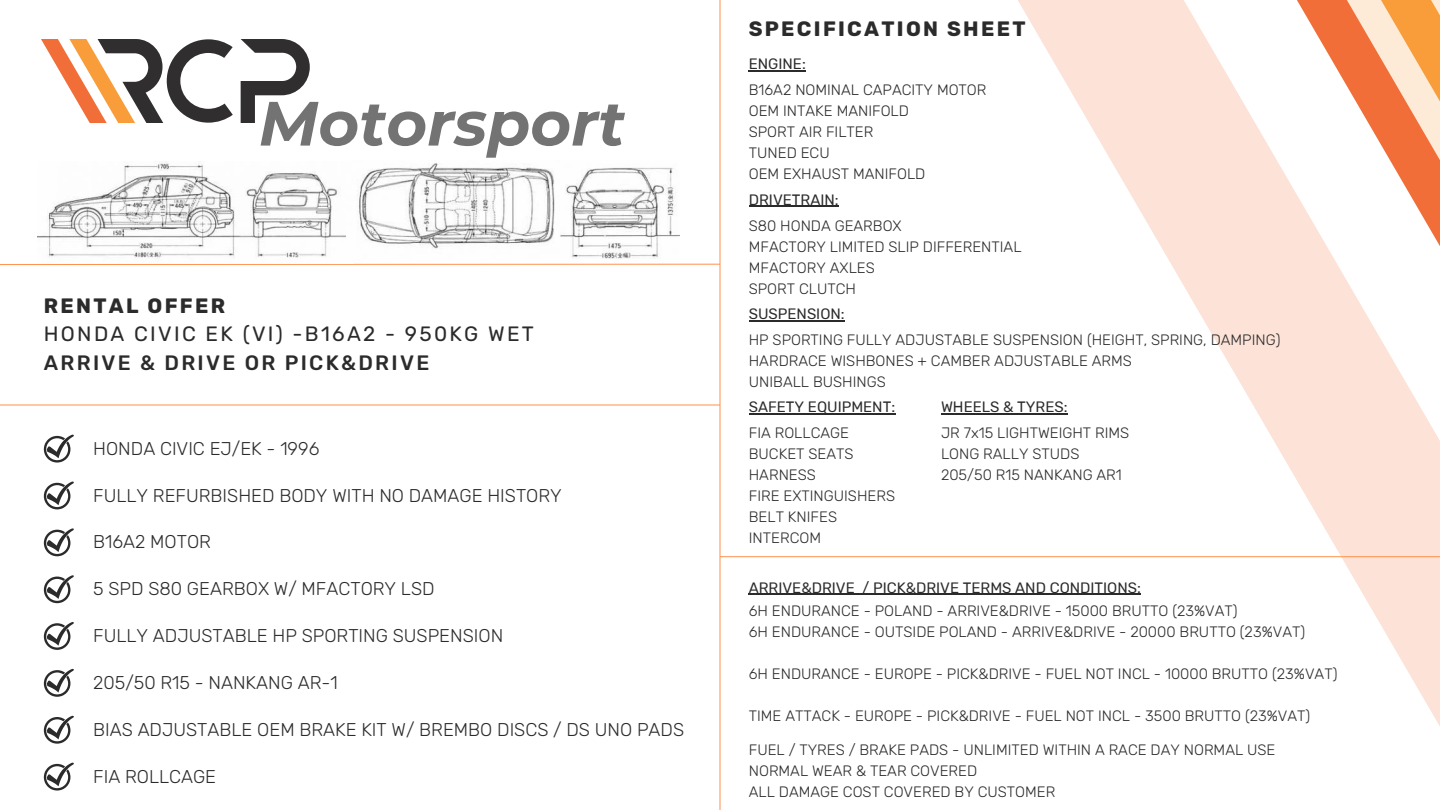
<style>
.page{position:relative;width:1440px;height:810px;background:#fff}
.page>*{position:absolute;margin:0;border:0;box-sizing:border-box;transform-origin:0 0}
.t1{font:italic 700 62.4px "Montserrat";color:#737373}
.t2{font:20.7px/28.5px "Rubik";letter-spacing:.11em;color:#2b2b2b}
.t3{font:700 20.7px "Rubik";letter-spacing:.11em;color:#2b2b2b}
.t4{font:300 18.4px "Rubik";color:#2b2b2b}
.t5{font:300 15px/21px "Rubik";color:#2b2b2b}
.t6{font:15px "Rubik";color:#2b2b2b}
.s1{font-weight:700}
.s2{font-weight:500}
</style>
<div class="page">
<svg style="left:44px;top:435px;width:30px;height:27px"></svg>
<svg style="left:44px;top:482px;width:30px;height:27px"></svg>
<svg style="left:44px;top:528px;width:30px;height:28px"></svg>
<svg style="left:44px;top:575px;width:30px;height:28px"></svg>
<svg style="left:0;top:263px;width:720px;height:2px"></svg>
<hr style="left:720px;top:0;width:1px;height:810px;background:#ff914d">
<svg style="left:41px;top:39px;width:192px;height:84px"></svg>
<svg style="left:241px;top:39px;width:69px;height:84px"></svg>
<img style="left:38px;top:161px;width:308px;height:97px">
<img style="left:359px;top:163px;width:321px;height:96px">
<hr style="left:0;top:405px;width:720px;height:1px;background:#ff914d">
<svg style="left:44px;top:622px;width:30px;height:28px"></svg>
<svg style="left:44px;top:669px;width:30px;height:28px"></svg>
<svg style="left:44px;top:716px;width:30px;height:27px"></svg>
<svg style="left:44px;top:763px;width:30px;height:27px"></svg>
<svg style="left:1004px;top:0;width:279px;height:558px"></svg>
<svg style="left:1283px;top:171px;width:157px;height:555px;fill:#fce2d7"></svg>
<hr style="left:749px;top:70px;width:57px;height:2px;background:#2b2b2b">
<hr style="left:749px;top:206px;width:90px;height:1px;background:#2b2b2b">
<hr style="left:749px;top:320px;width:96px;height:1px;background:#2b2b2b">
<svg style="left:1297px;top:0;width:84px;height:248px"></svg>
<svg style="left:1381px;top:0;width:59px;height:248px"></svg>
<hr style="left:749px;top:413px;width:146px;height:2px;background:#2b2b2b">
<hr style="left:720px;top:556px;width:720px;height:1px;background:#ff914d">
<hr style="left:941px;top:413px;width:127px;height:2px;background:#2b2b2b">
<hr style="left:749px;top:593px;width:106px;height:2px;background:#2b2b2b">
<svg style="left:855px;top:593px;width:7px;height:2px"></svg>
<hr style="left:862px;top:593px;width:279px;height:2px;background:#2b2b2b">
<h1 class="t1" style="left:259px;top:85px;width:368px">Motorsport</h1>
<h5 class="t2" style="left:44px;top:291px;width:492px"><span class="s1">RENTAL OFFER<br></span>HONDA CIVIC EK (VI) -B16A2 - 950KG WET<br><span class="s2">ARRIVE &amp; DRIVE OR PICK&amp;DRIVE</span></h5>
<p class="t4" style="left:93px;top:437px;width:228px">HONDA CIVIC EJ/EK - 1996</p>
<p class="t4" style="left:93px;top:484px;width:470px">FULLY REFURBISHED BODY WITH NO DAMAGE HISTORY</p>
<p class="t4" style="left:93px;top:531px;width:119px">B16A2 MOTOR</p>
<p class="t4" style="left:93px;top:578px;width:343px">5 SPD S80 GEARBOX W/ MFACTORY LSD</p>
<h5 class="t4" style="left:93px;top:625px;width:412px">FULLY ADJUSTABLE HP SPORTING SUSPENSION</h5>
<p class="t4" style="left:93px;top:672px;width:246px">205/50 R15 - NANKANG AR-1</p>
<h3 class="t4" style="left:93px;top:719px;width:592px">BIAS ADJUSTABLE OEM BRAKE KIT W/ BREMBO DISCS / DS UNO PADS</h3>
<p class="t4" style="left:93px;top:765px;width:124px">FIA ROLLCAGE</p>
<h5 class="t3" style="left:749px;top:16px;width:278px">SPECIFICATION SHEET</h5>
<p class="t6" style="left:749px;top:55px;width:59px">ENGINE:</p>
<p class="t5" style="left:749px;top:80px;width:239px">B16A2 NOMINAL CAPACITY MOTOR<br>OEM INTAKE MANIFOLD<br>SPORT AIR FILTER<br>TUNED ECU</p>
<p class="t5" style="left:749px;top:164px;width:178px">OEM EXHAUST MANIFOLD</p>
<h5 class="t6" style="left:749px;top:191px;width:91px">DRIVETRAIN:</h5>
<p class="t5" style="left:749px;top:215px;width:274px">S80 HONDA GEARBOX<br>MFACTORY LIMITED SLIP DIFFERENTIAL<br>MFACTORY AXLES</p>
<p class="t5" style="left:749px;top:278px;width:109px">SPORT CLUTCH</p>
<p class="t6" style="left:749px;top:305px;width:97px">SUSPENSION:</p>
<p class="t5" style="left:749px;top:329px;width:533px">HP SPORTING FULLY ADJUSTABLE SUSPENSION (HEIGHT, SPRING, DAMPING)<br>HARDRACE WISHBONES + CAMBER ADJUSTABLE ARMS</p>
<p class="t5" style="left:749px;top:371px;width:139px">UNIBALL BUSHINGS</p>
<p class="t6" style="left:749px;top:398px;width:148px">SAFETY EQUIPMENT:</p>
<p class="t5" style="left:749px;top:423px;width:148px">FIA ROLLCAGE<br>BUCKET SEATS<br>HARNESS<br>FIRE EXTINGUISHERS<br>BELT KNIFES</p>
<p class="t5" style="left:749px;top:528px;width:74px">INTERCOM</p>
<p class="t6" style="left:941px;top:398px;width:128px">WHEELS &amp; TYRES:</p>
<h4 class="t5" style="left:941px;top:423px;width:190px">JR 7x15 LIGHTWEIGHT RIMS</h4>
<p class="t5" style="left:941px;top:444px;width:140px">LONG RALLY STUDS</p>
<p class="t5" style="left:941px;top:465px;width:182px">205/50 R15 NANKANG AR1</p>
<p class="t6" style="left:749px;top:579px;width:394px">ARRIVE&amp;DRIVE / PICK&amp;DRIVE TERMS AND CONDITIONS:</p>
<p class="t5" style="left:749px;top:601px;width:558px">6H ENDURANCE - POLAND - ARRIVE&amp;DRIVE - 15000 BRUTTO (23%VAT)<br>6H ENDURANCE - OUTSIDE POLAND - ARRIVE&amp;DRIVE - 20000 BRUTTO (23%VAT)</p>
<p class="t5" style="left:749px;top:664px;width:590px">6H ENDURANCE - EUROPE - PICK&amp;DRIVE - FUEL NOT INCL - 10000 BRUTTO (23%VAT)</p>
<p class="t5" style="left:749px;top:706px;width:563px">TIME ATTACK - EUROPE - PICK&amp;DRIVE - FUEL NOT INCL - 3500 BRUTTO (23%VAT)</p>
<h5 class="t5" style="left:749px;top:739px;width:528px">FUEL / TYRES / BRAKE PADS - UNLIMITED WITHIN A RACE DAY NORMAL USE<br>NORMAL WEAR &amp; TEAR COVERED</h5>
<h5 class="t5" style="left:749px;top:781px;width:308px">ALL DAMAGE COST COVERED BY CUSTOMER</h5>
</div>
